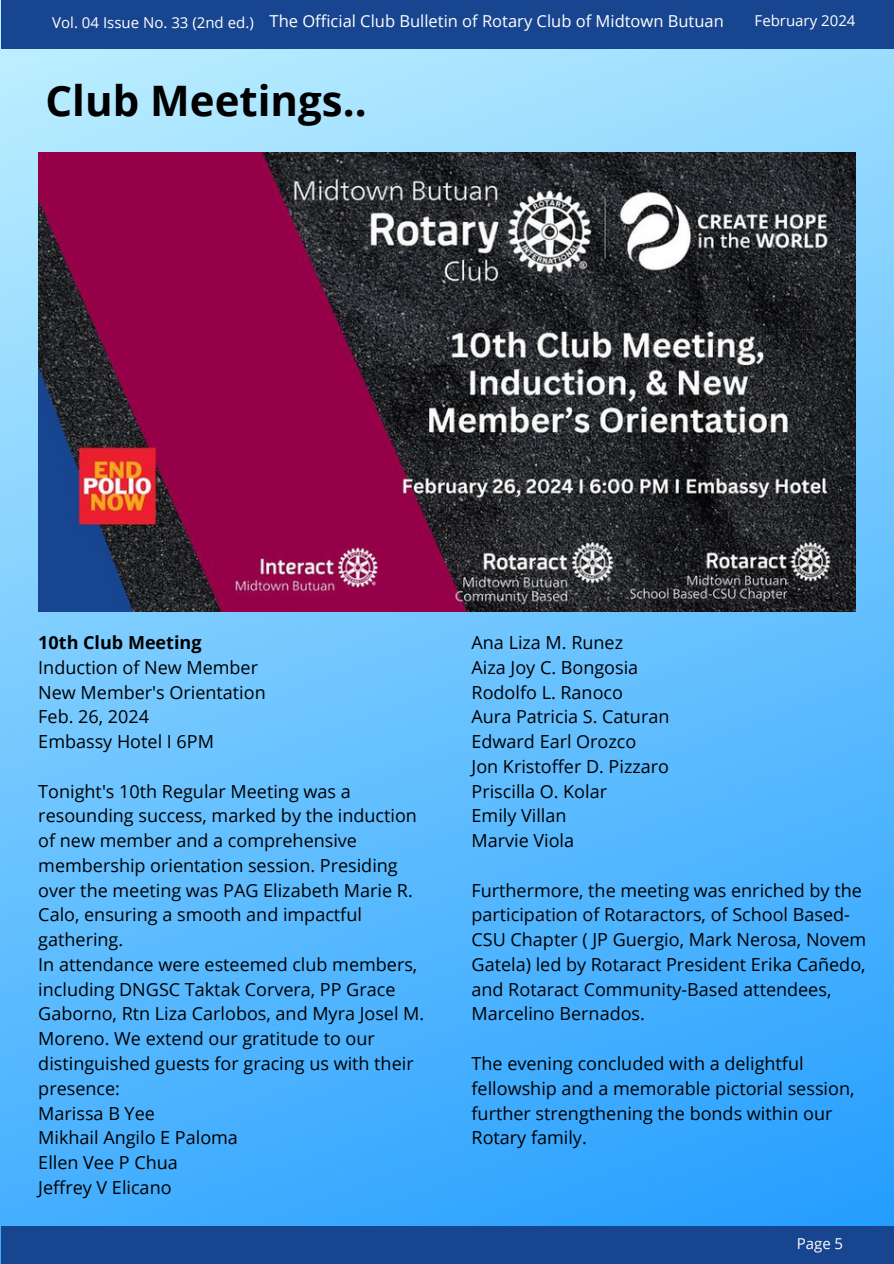
<style>
.page{position:relative;width:894px;height:1264px;background:#fff}
.page>*{position:absolute;margin:0;border:0;box-sizing:border-box;transform-origin:0 0}
.t1{font:700 42px "Open Sans";color:#000}
.t2{font:18px/24.8px "Open Sans";color:#000}
.t3{font:16.5px "Open Sans";color:#fff}
.t4{font:15px "Open Sans";color:#fff}
.s1{font-weight:700}
</style>
<div class="page">
<img style="left:0;top:0;width:893px;height:1263px">
<div style="left:2px;top:1225px;width:891px;height:38px;background:#17458f"></div>
<div style="left:2px;top:0;width:891px;height:49px;background:#17458f"></div>
<img style="left:38px;top:153px;width:817px;height:459px">
<p class="t4" style="left:52px;top:12px;width:203px">Vol. 04 Issue No. 33 (2nd ed.)</p>
<h2 class="t3" style="left:269px;top:9px;width:455px">The Official Club Bulletin of Rotary Club of Midtown Butuan</h2>
<h1 class="t4" style="left:754px;top:10px;width:102px">February 2024</h1>
<h2 class="t1" style="left:45px;top:71px;width:323px">Club Meetings..</h2>
<h2 class="t2" style="left:38px;top:629px;width:229px"><span class="s1">10th Club Meeting<br></span>Induction of New Member<br>New Member's Orientation<br>Feb. 26, 2024<br>Embassy Hotel I 6PM</h2>
<h2 class="t2" style="left:38px;top:778px;width:387px">Tonight's 10th Regular Meeting was a resounding success, marked by the induction of new member and a comprehensive membership orientation session. Presiding over the meeting was PAG Elizabeth Marie R.<br>Calo, ensuring a smooth and impactful gathering.<br>In attendance were esteemed club members, including DNGSC Taktak Corvera, PP Grace<br>Gaborno, Rtn Liza Carlobos, and Myra Josel M.<br>Moreno. We extend our gratitude to our distinguished guests for gracing us with their presence:<br>Marissa B Yee<br>Mikhail Angilo E Paloma<br>Ellen Vee P Chua<br>Jeffrey V Elicano</h2>
<h2 class="t2" style="left:471px;top:629px;width:199px">Ana Liza M. Runez<br>Aiza Joy C. Bongosia<br>Rodolfo L. Ranoco<br>Aura Patricia S. Caturan<br>Edward Earl Orozco<br>Jon Kristoffer D. Pizzaro<br>Priscilla O. Kolar<br>Emily Villan<br>Marvie Viola</h2>
<h2 class="t2" style="left:471px;top:877px;width:396px">Furthermore, the meeting was enriched by the participation of Rotaractors, of School Based-CSU Chapter ( JP Guergio, Mark Nerosa, Novem Gatela) led by Rotaract President Erika Cañedo, and Rotaract Community-Based attendees, Marcelino Bernados.</h2>
<p class="t2" style="left:471px;top:1050px;width:384px">The evening concluded with a delightful fellowship and a memorable pictorial session, further strengthening the bonds within our Rotary family.</p>
<p class="t4" style="left:796px;top:1232px;width:48px">Page 5</p>
</div>
